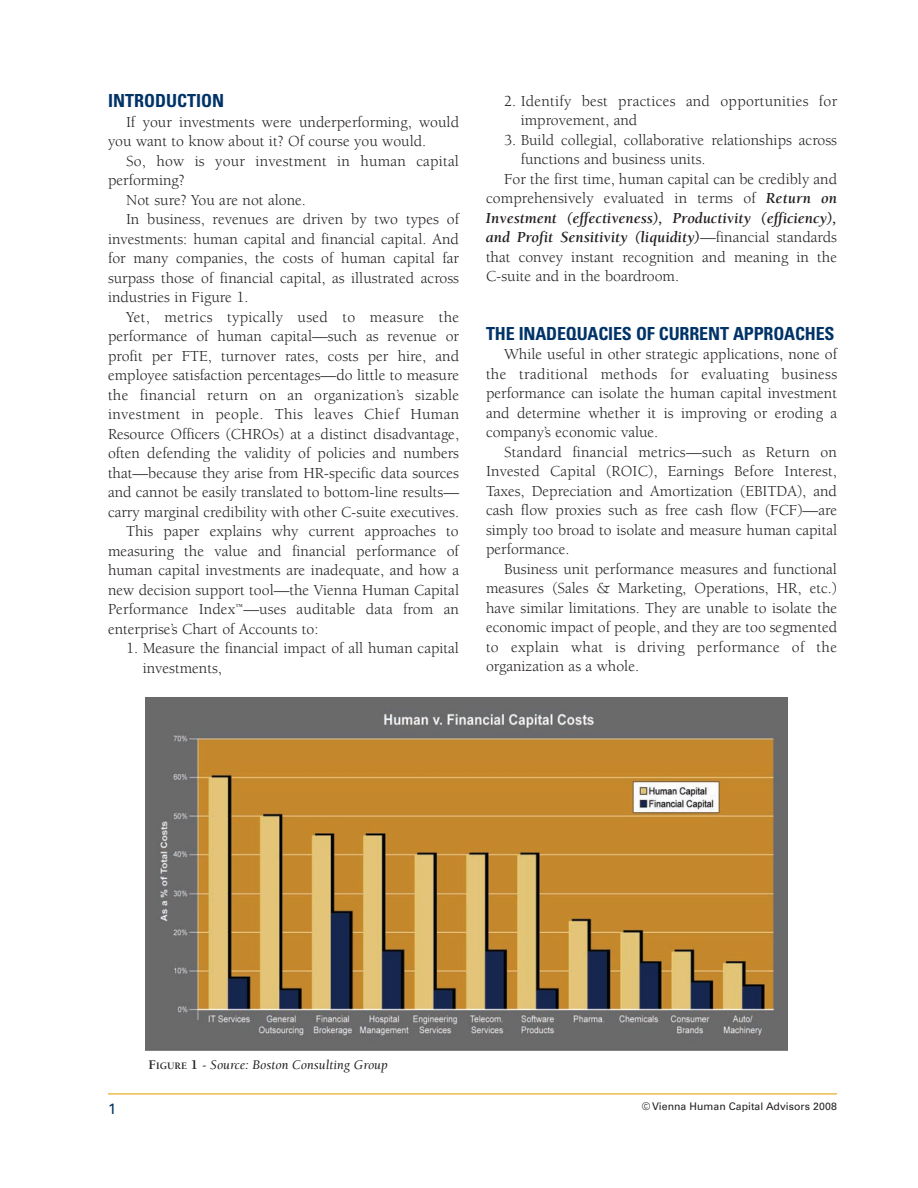
<style>
.page{position:relative;width:918px;height:1188px;background:#fff}
.page>*{position:absolute;margin:0;border:0;box-sizing:border-box;transform-origin:0 0}
.t1{font:700 condensed 18px "Univers";letter-spacing:-.01em;color:#003367}
.t2{font:15.75px/19.5px "Berkeley";color:#231f20}
.t3{font:15.75px "Berkeley";letter-spacing:.02em;color:#231f20}
.t4{font:italic 700 15.75px "Berkeley";color:#231f20}
.t5{font:15px "Univers";color:#003367}
.t6{font:italic 13.5px "Berkeley";color:#231f20}
.t7{font:10.5px "Univers";color:#231f20}
.s1{font-weight:700;font-style:italic}
.s2{font-weight:400;font-style:normal}
.s3{font-weight:700;font-style:normal}
.s4{font-weight:700;font-style:normal;font-size:10.2px}
</style>
<div class="page">
<hr style="left:108px;top:1093px;width:729px;height:1px;background:#e7a512">
<img style="left:145px;top:697px;width:642px;height:354px">
<p class="t1" style="left:108px;top:94px;width:118px">INTRODUCTION</p>
<p class="t2" style="left:108px;top:114px;width:353px;text-indent:18px">If your investments were underperforming, would you want to know about it? Of course you would.</p>
<p class="t2" style="left:126px;top:153px;width:335px">So, how is your investment in human capital</p>
<p class="t2" style="left:108px;top:172px;width:78px">performing?</p>
<p class="t2" style="left:126px;top:192px;width:181px">Not sure? You are not alone.</p>
<p class="t2" style="left:126px;top:211px;width:335px">In business, revenues are driven by two types of</p>
<p class="t2" style="left:108px;top:231px;width:353px">investments: human capital and financial capital. And</p>
<p class="t2" style="left:108px;top:250px;width:353px">for many companies, the costs of human capital far</p>
<p class="t2" style="left:108px;top:270px;width:353px">surpass those of financial capital, as illustrated across</p>
<p class="t2" style="left:108px;top:289px;width:142px">industries in Figure 1.</p>
<p class="t3" style="left:126px;top:311px;width:335px">Yet, metrics typically used to measure the</p>
<p class="t2" style="left:108px;top:328px;width:353px">performance of human capital—such as revenue or</p>
<p class="t2" style="left:108px;top:348px;width:353px">profit per FTE, turnover rates, costs per hire, and</p>
<p class="t2" style="left:108px;top:367px;width:353px">employee satisfaction percentages—do little to measure</p>
<p class="t3" style="left:108px;top:389px;width:353px">the financial return on an organization’s sizable</p>
<p class="t3" style="left:108px;top:408px;width:353px">investment in people. This leaves Chief Human</p>
<p class="t2" style="left:108px;top:426px;width:353px">Resource Officers (CHROs) at a distinct disadvantage,</p>
<p class="t2" style="left:108px;top:445px;width:353px">often defending the validity of policies and numbers</p>
<p class="t2" style="left:108px;top:465px;width:353px">that—because they arise from HR-specific data sources</p>
<p class="t2" style="left:108px;top:484px;width:353px">and cannot be easily translated to bottom-line results—</p>
<p class="t2" style="left:108px;top:504px;width:353px">carry marginal credibility with other C-suite executives.</p>
<p class="t2" style="left:126px;top:523px;width:334px">This paper explains why current approaches to</p>
<p class="t2" style="left:108px;top:543px;width:352px">measuring the value and financial performance of</p>
<p class="t2" style="left:108px;top:562px;width:353px">human capital investments are inadequate, and how a</p>
<p class="t2" style="left:108px;top:582px;width:353px">new decision support tool—the Vienna Human Capital</p>
<p class="t2" style="left:108px;top:601px;width:352px">Performance Index<sup>™</sup>—uses auditable data from an</p>
<p class="t2" style="left:108px;top:621px;width:212px">enterprise’s Chart of Accounts to:</p>
<p class="t2" style="left:143px;top:640px;width:318px;text-indent:-17px">1. Measure the financial impact of all human capital investments,</p>
<p class="t2" style="left:521px;top:92px;width:318px;text-indent:-17px">2. Identify best practices and opportunities for improvement, and</p>
<p class="t2" style="left:504px;top:131px;width:335px">3. Build collegial, collaborative relationships across</p>
<p class="t2" style="left:521px;top:151px;width:186px">functions and business units.</p>
<p class="t2" style="left:504px;top:170px;width:335px">For the first time, human capital can be credibly and</p>
<p class="t2" style="left:486px;top:190px;width:352px">comprehensively evaluated in terms of <span class="s1">Return on</span></p>
<p class="t4" style="left:486px;top:211px;width:352px">Investment (effectiveness), Productivity (efficiency),</p>
<p class="t4" style="left:486px;top:231px;width:353px">and Profit Sensitivity (liquidity)<span class="s2">—financial standards</span></p>
<p class="t2" style="left:486px;top:248px;width:353px">that convey instant recognition and meaning in the</p>
<p class="t2" style="left:486px;top:268px;width:195px">C-suite and in the boardroom.</p>
<p class="t1" style="left:486px;top:327px;width:350px">THE INADEQUACIES OF CURRENT APPROACHES</p>
<p class="t2" style="left:486px;top:346px;width:353px;text-align:justify;text-indent:18px">While useful in other strategic applications, none of the traditional methods for evaluating business performance can isolate the human capital investment and determine whether it is improving or eroding a company’s economic value.</p>
<p class="t2" style="left:486px;top:443px;width:353px;text-align:justify;text-indent:18px">Standard financial metrics—such as Return on Invested Capital (ROIC), Earnings Before Interest, Taxes, Depreciation and Amortization (EBITDA), and cash flow proxies such as free cash flow (FCF)—are simply too broad to isolate and measure human capital performance.</p>
<p class="t2" style="left:486px;top:560px;width:353px;text-align:justify;text-indent:18px">Business unit performance measures and functional measures (Sales &amp; Marketing, Operations, HR, etc.) have similar limitations. They are unable to isolate the economic impact of people, and they are too segmented to explain what is driving performance of the organization as a whole.</p>
<p class="t6" style="left:148px;top:1059px;width:241px"><span class="s3">F</span><span class="s4">IGURE</span> <span class="s3">1</span> - Source: Boston Consulting Group</p>
<p class="t5" style="left:108px;top:1103px;width:10px">1</p>
<p class="t7" style="left:642px;top:1103px;width:197px">© Vienna Human Capital Advisors 2008</p>
</div>
